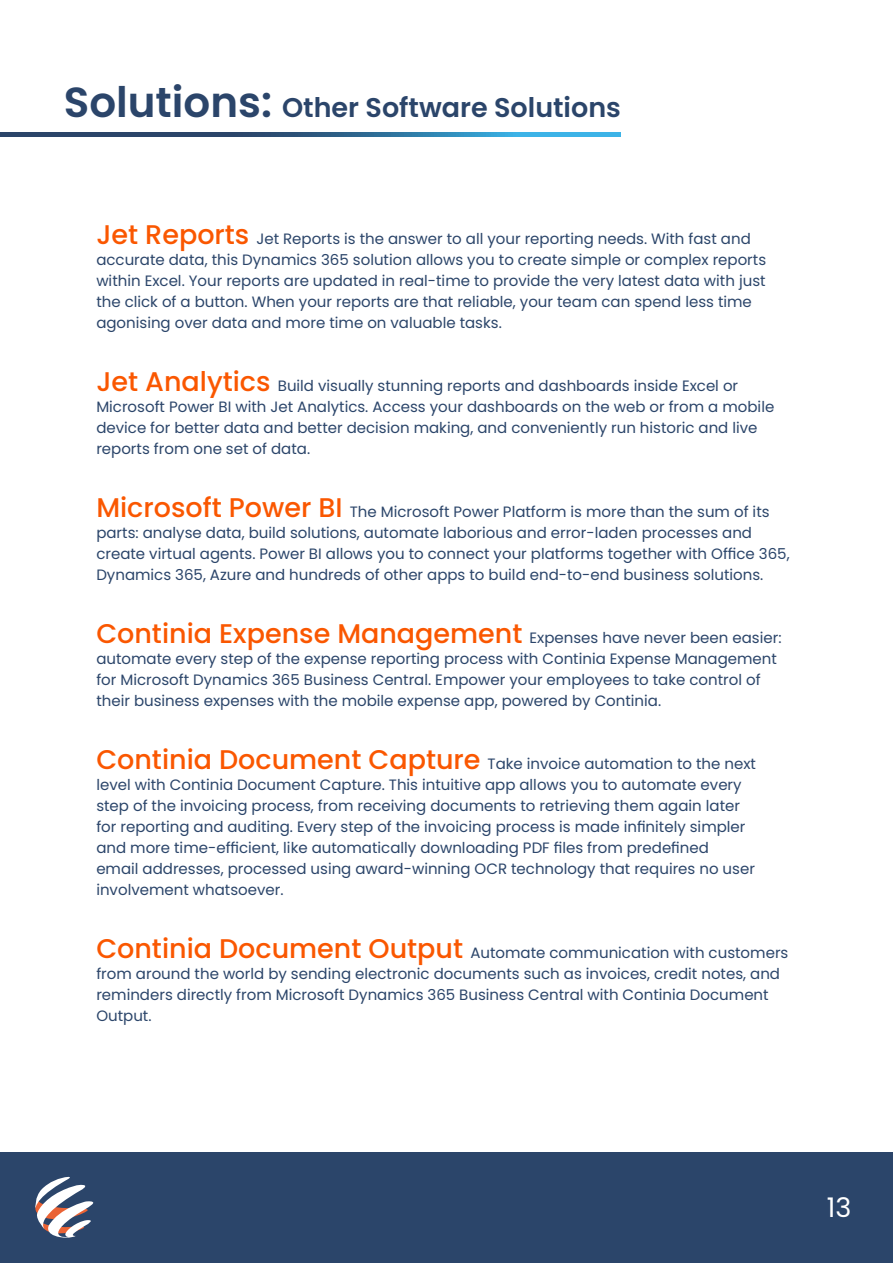
<style>
.page{position:relative;width:893px;height:1263px;background:#fff}
.page>*{position:absolute;margin:0;border:0;box-sizing:border-box;transform-origin:0 0}
.t1{font:600 27px "Poppins";color:#2b456a}
.t2{font:27px "Poppins";color:#fff}
.t3{font:15px/21px "Poppins";color:#2b456a}
.s1{font-size:42px}
.s2{font-weight:500;font-size:27px;color:#fa5700}
</style>
<div class="page">
<div style="left:0;top:1153px;width:893px;height:110px;background:#2b456a"></div>
<svg style="left:35px;top:1177px;width:59px;height:61px"></svg>
<svg style="left:0;top:132px;width:620px;height:5px;background:#2f6b95"></svg>
<h1 class="t1" style="left:64px;top:91px;width:559px"><span class="s1">Solutions:</span> Other Software Solutions</h1>
<p class="t3" style="left:96px;top:228px;width:671px"><span class="s2">Jet Reports</span> Jet Reports is the answer to all your reporting needs. With fast and accurate data, this Dynamics 365 solution allows you to create simple or complex reports within Excel. Your reports are updated in real-time to provide the very latest data with just the click of a button. When your reports are that reliable, your team can spend less time agonising over data and more time on valuable tasks.</p>
<p class="t3" style="left:96px;top:375px;width:679px"><span class="s2">Jet Analytics</span> Build visually stunning reports and dashboards inside Excel or Microsoft Power BI with Jet Analytics. Access your dashboards on the web or from a mobile device for better data and better decision making, and conveniently run historic and live reports from one set of data.</p>
<p class="t3" style="left:96px;top:501px;width:695px"><span class="s2">Microsoft Power BI</span> The Microsoft Power Platform is more than the sum of its parts: analyse data, build solutions, automate laborious and error-laden processes and create virtual agents. Power BI allows you to connect your platforms together with Office 365, Dynamics 365, Azure and hundreds of other apps to build end-to-end business solutions.</p>
<p class="t3" style="left:96px;top:627px;width:687px"><span class="s2">Continia Expense Management</span> Expenses have never been easier: automate every step of the expense reporting process with Continia Expense Management for Microsoft Dynamics 365 Business Central. Empower your employees to take control of their business expenses with the mobile expense app, powered by Continia.</p>
<p class="t3" style="left:96px;top:753px;width:661px"><span class="s2">Continia Document Capture</span> Take invoice automation to the next level with Continia Document Capture. This intuitive app allows you to automate every step of the invoicing process, from receiving documents to retrieving them again later for reporting and auditing. Every step of the invoicing process is made infinitely simpler and more time-efficient, like automatically downloading PDF files from predefined<br>email addresses, processed using award-winning OCR technology that requires no user involvement whatsoever.</p>
<p class="t3" style="left:96px;top:942px;width:694px"><span class="s2">Continia Document Output</span> Automate communication with customers from around the world by sending electronic documents such as invoices, credit notes, and reminders directly from Microsoft Dynamics 365 Business Central with Continia Document Output.</p>
<h1 class="t2" style="left:827px;top:1191px;width:26px">13</h1>
</div>
